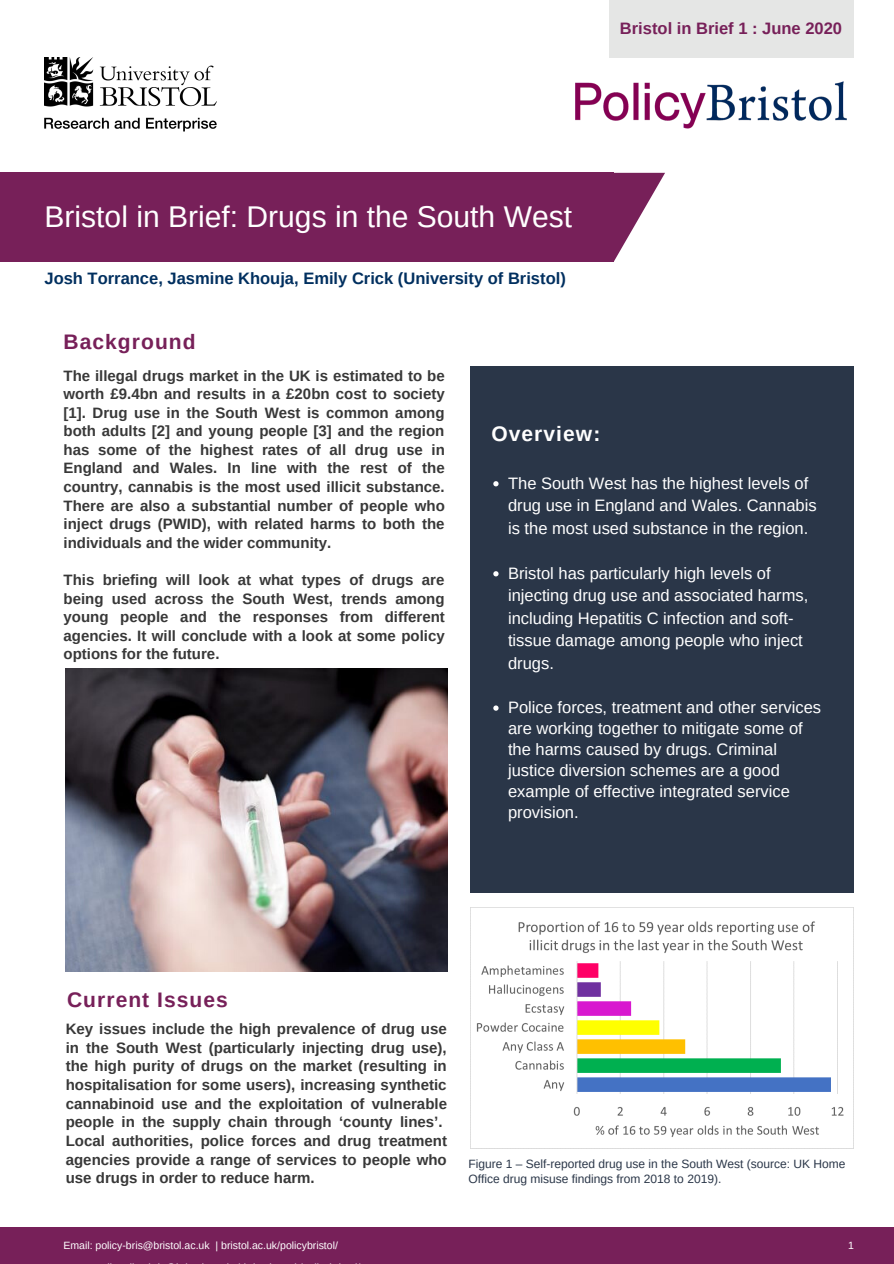
<style>
.page{position:relative;width:894px;height:1264px;background:#fff}
.page>*{position:absolute;margin:0;border:0;box-sizing:border-box;transform-origin:0 0}
.t1{font:30px "Arimo";color:#fff}
.t2{font:700 21px "Arimo";letter-spacing:.05em;color:#772059}
.t3{font:700 21px "Arimo";letter-spacing:.05em;color:#fff}
.t4{font:16.5px/22.5px "Arimo";color:#fff}
.t5{font:700 16.5px "Arimo";color:#002f5f}
.t6{font:700 16.5px "Arimo";color:#772059}
.t7{font:700 15px/18.6px "Arimo";color:#383838;text-align:justify}
.t8{font:12px/15.8px "Arimo";color:#2a3648}
.t9{font:10.5px "Arimo";color:#fff}
</style>
<div class="page">
<img style="left:65px;top:668px;width:382px;height:303px">
<div style="left:470px;top:367px;width:383px;height:525px;background:#2a3648"></div>
<div style="left:0;top:173px;width:613px;height:89px;background:#772059"></div>
<svg style="left:613px;top:173px;width:52px;height:89px"></svg>
<img style="left:45px;top:58px;width:172px;height:74px">
<img style="left:575px;top:81px;width:272px;height:48px">
<div style="left:608px;top:0;width:245px;height:58px;background:#e5e6e5"></div>
<div style="left:0;top:1227px;width:893px;height:36px;background:#772059"></div>
<img style="left:470px;top:907px;width:383px;height:241px">
<svg style="left:493px;top:481px;width:5px;height:5px"></svg>
<svg style="left:493px;top:571px;width:5px;height:5px"></svg>
<svg style="left:493px;top:705px;width:5px;height:5px"></svg>
<p class="t6" style="left:619px;top:19px;width:224px">Bristol in Brief 1 : June 2020</p>
<h1 class="t1" style="left:45px;top:200px;width:529px">Bristol in Brief: Drugs in the South West</h1>
<p class="t5" style="left:44px;top:269px;width:522px">Josh Torrance, Jasmine Khouja, Emily Crick (University of Bristol)</p>
<h2 class="t2" style="left:63px;top:330px;width:134px">Background</h2>
<p class="t7" style="left:63px;top:366px;width:383px">The illegal drugs market in the UK is estimated to be worth £9.4bn and results in a £20bn cost to society [1]. Drug use in the South West is common among both adults [2] and young people [3] and the region has some of the highest rates of all drug use in England and Wales. In line with the rest of the country, cannabis is the most used illicit substance.<br>There are also a substantial number of people who inject drugs (PWID), with related harms to both the individuals and the wider community.</p>
<p class="t7" style="left:63px;top:570px;width:383px">This briefing will look at what types of drugs are being used across the South West, trends among young people and the responses from different agencies. It will conclude with a look at some policy options for the future.</p>
<h2 class="t3" style="left:491px;top:421px;width:110px">Overview:</h2>
<p class="t4" style="left:508px;top:471px;width:310px">The South West has the highest levels of drug use in England and Wales. Cannabis is the most used substance in the region.</p>
<p class="t4" style="left:508px;top:561px;width:302px">Bristol has particularly high levels of injecting drug use and associated harms, including Hepatitis C infection and soft&shy;tissue damage among people who inject drugs.</p>
<p class="t4" style="left:508px;top:696px;width:314px;line-height:21px">Police forces, treatment and other services are working together to mitigate some of the harms caused by drugs. Criminal justice diversion schemes are a good example of effective integrated service provision.</p>
<h2 class="t2" style="left:67px;top:988px;width:162px">Current Issues</h2>
<p class="t7" style="left:66px;top:1019px;width:383px;text-align:left">Key issues include the high prevalence of drug use in the South West (particularly injecting drug use), the high purity of drugs on the market (resulting in hospitalisation for some users), increasing synthetic cannabinoid use and the exploitation of vulnerable people in the supply chain through ‘county lines’.<br>Local authorities, police forces and drug treatment agencies provide a range of services to people who use drugs in order to reduce harm.</p>
<p class="t8" style="left:468px;top:1155px;width:378px">Figure 1 – Self-reported drug use in the South West (source: UK Home<br>Office drug misuse findings from 2018 to 2019).</p>
<p class="t9" style="left:63px;top:1239px;width:276px">Email: policy-bris@bristol.ac.uk | bristol.ac.uk/policybristol/</p>
<p class="t9" style="left:847px;top:1239px;width:7px">1</p>
</div>
